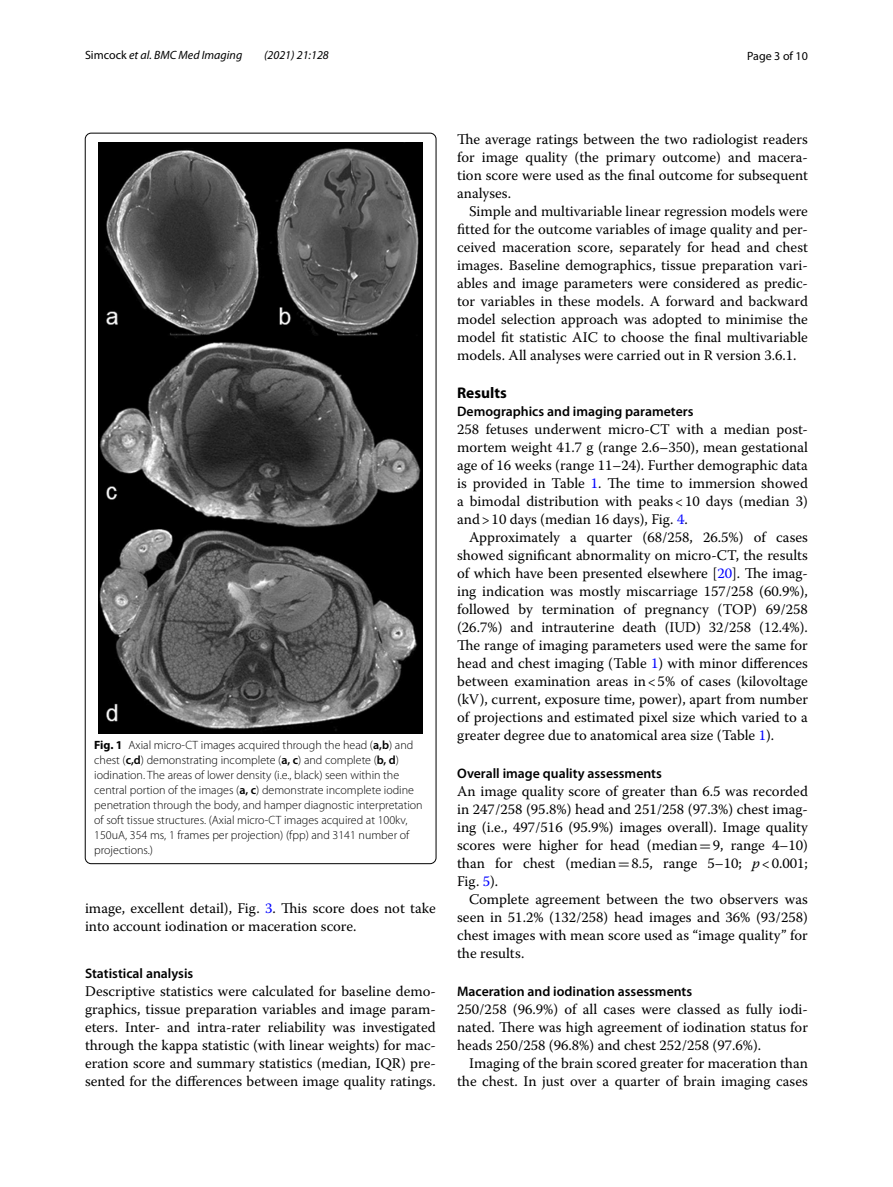
<style>
.page{position:relative;width:893px;height:1187px;background:#fff}
.page>*{position:absolute;margin:0;border:0;box-sizing:border-box;transform-origin:0 0}
.t1{font:700 15.45px "Myriad Pro";color:#000}
.t2{font:14.7px/18px "Warnock Pro";color:#000;text-align:justify}
.t3{font:600 13.8px "Myriad Pro";color:#000}
.t4{font:300 12px/15px "Myriad Pro";color:#000}
.t5{font:italic 12px "Myriad Pro";color:#000}
.t6{font:12px "Myriad Pro";color:#000}
.s1{font-style:normal}
.s2{font-weight:700}
.s3{font-weight:600}
.s4{color:#00f}
.s5{font-family:"MTSY"}
.s6{font-style:italic}
</style>
<div class="page">
<img style="left:99px;top:142px;width:323px;height:592px">
<p class="t5" style="left:85px;top:48px;width:159px"><span class="s1">Simcock</span> et al. BMC Med Imaging</p>
<p class="t5" style="left:264px;top:48px;width:66px">(2021) 21:128</p>
<p class="t6" style="left:747px;top:48px;width:62px">Page 3 of 10</p>
<p class="t4" style="left:94px;top:737px;width:330px"><span class="s2">Fig. 1</span> Axial micro-CT images acquired through the head (<span class="s3">a,b</span>) and chest (<span class="s3">c,d</span>) demonstrating incomplete (<span class="s3">a, c</span>) and complete (<span class="s3">b, d</span>) iodination. The areas of lower density (i.e., black) seen within the central portion of the images (<span class="s3">a, c</span>) demonstrate incomplete iodine penetration through the body, and hamper diagnostic interpretation of soft tissue structures. (Axial micro-CT images acquired at 100kv, 150uA, 354 ms, 1 frames per projection) (fpp) and 3141 number of projections.)</p>
<p class="t2" style="left:85px;top:898px;width:352px">image, excellent detail), Fig. <span class="s4">3</span>. This score does not take into account iodination or maceration score.</p>
<p class="t3" style="left:85px;top:964px;width:110px">Statistical analysis</p>
<p class="t2" style="left:85px;top:981px;width:352px">Descriptive statistics were calculated for baseline demo&shy;graphics, tissue preparation variables and image param&shy;eters. Inter- and intra-rater reliability was investigated through the kappa statistic (with linear weights) for mac&shy;eration score and summary statistics (median, IQR) pre&shy;sented for the differences between image quality ratings.</p>
<p class="t2" style="left:457px;top:130px;width:352px">The average ratings between the two radiologist readers for image quality (the primary outcome) and macera&shy;tion score were used as the final outcome for subsequent analyses.</p>
<p class="t2" style="left:457px;top:202px;width:352px;text-indent:12px">Simple and multivariable linear regression models were fitted for the outcome variables of image quality and per&shy;ceived maceration score, separately for head and chest images. Baseline demographics, tissue preparation vari&shy;ables and image parameters were considered as predic&shy;tor variables in these models. A forward and backward model selection approach was adopted to minimise the model fit statistic AIC to choose the final multivariable models. All analyses were carried out in R version 3.6.1.</p>
<p class="t1" style="left:457px;top:382px;width:51px">Results</p>
<p class="t3" style="left:457px;top:402px;width:238px">Demographics and imaging parameters</p>
<p class="t2" style="left:457px;top:419px;width:352px">258 fetuses underwent micro-CT with a median post&shy;mortem weight 41.7 g (range 2.6–350), mean gestational age of 16 weeks (range 11–24). Further demographic data is provided in Table <span class="s4">1</span>. The time to immersion showed a bimodal distribution with peaks&lt;10 days (median 3) and&gt;10 days (median 16 days), Fig. <span class="s4">4</span>.</p>
<p class="t2" style="left:457px;top:527px;width:352px;text-indent:12px">Approximately a quarter (68/258, 26.5%) of cases showed significant abnormality on micro-CT, the results of which have been presented elsewhere [<span class="s4">20</span>]. The imag&shy;ing indication was mostly miscarriage 157/258 (60.9%), followed by termination of pregnancy (TOP) 69/258 (26.7%) and intrauterine death (IUD) 32/258 (12.4%).<br>The range of imaging parameters used were the same for head and chest imaging (Table <span class="s4">1</span>) with minor differences between examination areas in&lt;5% of cases (kilovoltage (kV), current, exposure time, power), apart from number of projections and estimated pixel size which varied to a greater degree due to anatomical area size (Table <span class="s4">1</span>).</p>
<p class="t3" style="left:457px;top:764px;width:206px">Overall image quality assessments</p>
<p class="t2" style="left:457px;top:781px;width:352px">An image quality score of greater than 6.5 was recorded in 247/258 (95.8%) head and 251/258 (97.3%) chest imag&shy;ing (i.e., 497/516 (95.9%) images overall). Image quality scores were higher for head (median<span class="s5">=</span>9, range 4–10) than for chest (median<span class="s5">=</span>8.5, range 5–10; <span class="s6">p</span>&lt;0.001; Fig. <span class="s4">5</span>).</p>
<p class="t2" style="left:457px;top:889px;width:352px;text-indent:12px">Complete agreement between the two observers was seen in 51.2% (132/258) head images and 36% (93/258) chest images with mean score used as “image quality” for the results.</p>
<p class="t3" style="left:457px;top:982px;width:237px">Maceration and iodination assessments</p>
<p class="t2" style="left:457px;top:999px;width:352px">250/258 (96.9%) of all cases were classed as fully iodi&shy;nated. There was high agreement of iodination status for heads 250/258 (96.8%) and chest 252/258 (97.6%).</p>
<p class="t2" style="left:457px;top:1053px;width:352px;text-align:right">Imaging of the brain scored greater for maceration than the chest. In just over a quarter of brain imaging cases</p>
</div>
